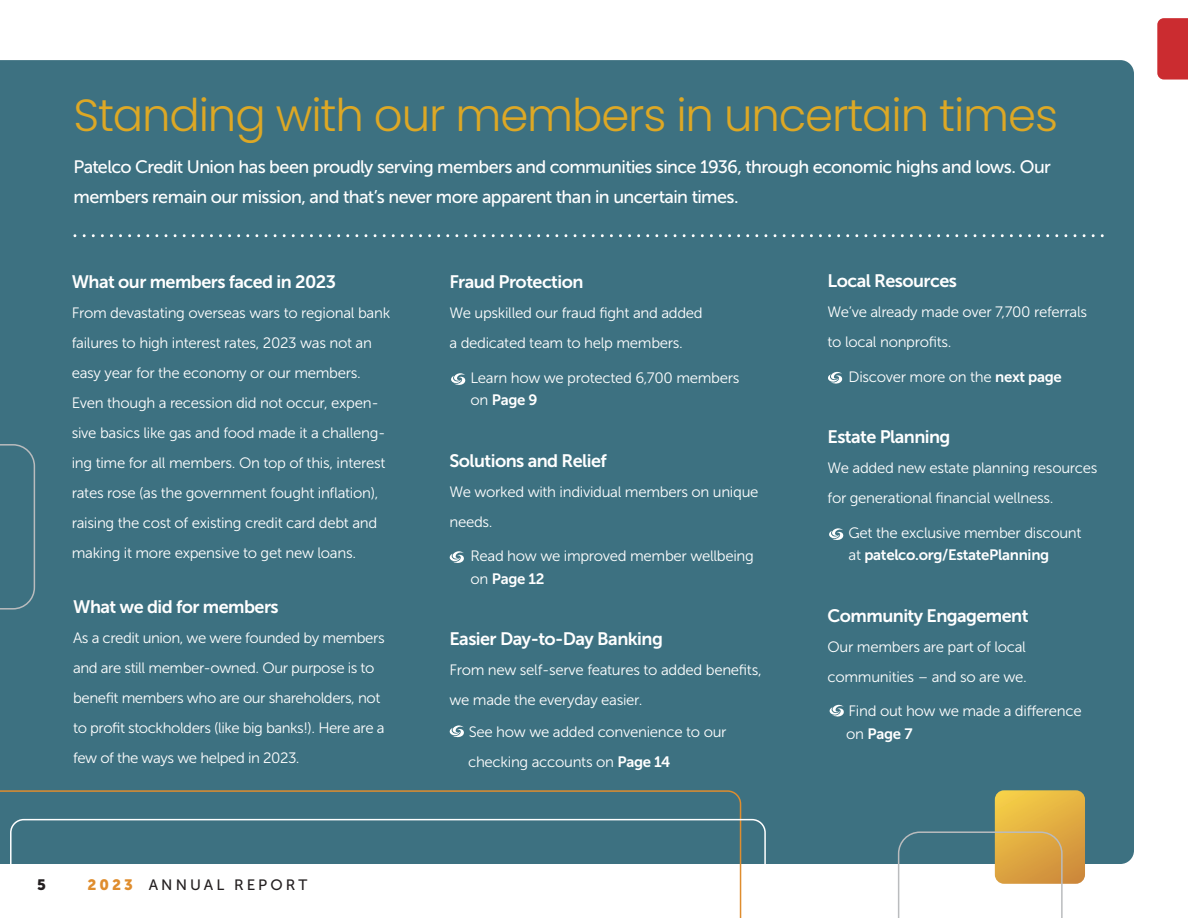
<style>
.page{position:relative;width:1188px;height:918px;background:#fff}
.page>*{position:absolute;margin:0;border:0;box-sizing:border-box;transform-origin:0 0}
.t1{font:300 45px "Poppins";letter-spacing:-.025em;color:#dda825}
.t2{font:18px/30px "Museo Sans 500";letter-spacing:-.035em;color:#fff}
.t3{font:18px "Museo Sans 700";letter-spacing:-.03em;color:#fff}
.t4{font:15px/30px "Museo Sans 300";letter-spacing:-.02em;color:#fff}
.t5{font:15px "Museo Sans 700";letter-spacing:-.02em;color:#fff}
.t6{font:15px "Museo Sans 500";letter-spacing:.205em;color:#231f20}
.t7{font:15px "Museo Sans 900";color:#231f20}
.s1{font-family:"Museo Sans 900";color:#df8d2e}
.s2{font-family:"Museo Sans 300"}
.s3{font-family:"Museo Sans 700"}
</style>
<div class="page">
<div style="left:0;top:60px;width:1134px;height:804px;background:#3d7181"></div>
<svg style="left:0;top:790px;width:741px;height:74px;background:#46727d"></svg>
<svg style="left:10px;top:819px;width:756px;height:99px"></svg>
<svg style="left:0;top:444px;width:35px;height:166px;background:#437484"></svg>
<svg style="left:75px;top:234px;width:1018px;height:3px;background:#69919e"></svg>
<svg style="left:1157px;top:18px;width:31px;height:62px;background:#cc3236"></svg>
<svg style="left:451px;top:373px;width:15px;height:13px"></svg>
<svg style="left:450px;top:551px;width:14px;height:13px"></svg>
<svg style="left:450px;top:725px;width:14px;height:13px"></svg>
<svg style="left:828px;top:372px;width:15px;height:12px"></svg>
<svg style="left:829px;top:528px;width:15px;height:13px"></svg>
<svg style="left:829px;top:705px;width:15px;height:12px"></svg>
<svg style="left:898px;top:790px;width:187px;height:128px"></svg>
<h1 class="t1" style="left:73px;top:89px;width:986px">Standing with our members in uncertain times</h1>
<p class="t2" style="left:73px;top:152px;width:979px">Patelco Credit Union has been proudly serving members and communities since 1936, through economic highs and lows. Our members remain our mission, and that’s never more apparent than in uncertain times.</p>
<p class="t3" style="left:72px;top:272px;width:266px">What our members faced in 2023</p>
<p class="t4" style="left:72px;top:298px;width:320px">From devastating overseas wars to regional bank failures to high interest rates, 2023 was not an easy year for the economy or our members.<br>Even though a recession did not occur, expen&shy;sive basics like gas and food made it a challeng&shy;ing time for all members. On top of this, interest rates rose (as the government fought inflation), raising the cost of existing credit card debt and making it more expensive to get new loans.</p>
<p class="t3" style="left:73px;top:597px;width:207px">What we did for members</p>
<p class="t4" style="left:73px;top:623px;width:313px">As a credit union, we were founded by members and are still member-owned. Our purpose is to benefit members who are our shareholders, not to profit stockholders (like big banks!). Here are a few of the ways we helped in 2023.</p>
<p class="t7" style="left:37px;top:876px;width:10px">5</p>
<p class="t6" style="left:88px;top:877px;width:221px"><span class="s1">2023</span> ANNUAL REPORT</p>
<p class="t3" style="left:449px;top:272px;width:136px">Fraud Protection</p>
<p class="t4" style="left:449px;top:298px;width:255px">We upskilled our fraud fight and added a dedicated team to help members.</p>
<p class="t4" style="left:470px;top:363px;width:271px">Learn how we protected 6,700 members</p>
<p class="t5" style="left:470px;top:392px;width:69px"><span class="s2">on</span> Page 9</p>
<p class="t3" style="left:449px;top:451px;width:159px">Solutions and Relief</p>
<p class="t4" style="left:449px;top:477px;width:311px">We worked with individual members on unique needs.</p>
<p class="t4" style="left:470px;top:541px;width:285px">Read how we improved member wellbeing</p>
<p class="t5" style="left:470px;top:570px;width:76px"><span class="s2">on</span> Page 12</p>
<p class="t3" style="left:449px;top:629px;width:215px">Easier Day-to-Day Banking</p>
<p class="t4" style="left:449px;top:655px;width:314px">From new self-serve features to added benefits, we made the everyday easier.</p>
<p class="t4" style="left:468px;top:717px;width:260px">See how we added convenience to our checking accounts on <span class="s3">Page 14</span></p>
<p class="t3" style="left:828px;top:271px;width:131px">Local Resources</p>
<p class="t4" style="left:828px;top:297px;width:261px">We’ve already made over 7,700 referrals to local nonprofits.</p>
<p class="t4" style="left:849px;top:362px;width:215px">Discover more on the <span class="s3">next page</span></p>
<p class="t3" style="left:828px;top:427px;width:124px">Estate Planning</p>
<p class="t4" style="left:828px;top:453px;width:271px">We added new estate planning resources for generational financial wellness.</p>
<p class="t4" style="left:849px;top:518px;width:234px">Get the exclusive member discount</p>
<p class="t5" style="left:849px;top:547px;width:202px"><span class="s2">at</span> patelco.org/EstatePlanning</p>
<p class="t3" style="left:828px;top:606px;width:203px">Community Engagement</p>
<p class="t4" style="left:828px;top:632px;width:201px">Our members are part of local communities – and so are we.</p>
<p class="t4" style="left:849px;top:696px;width:235px">Find out how we made a difference</p>
<p class="t5" style="left:846px;top:725px;width:68px"><span class="s2">on</span> Page 7</p>
</div>
